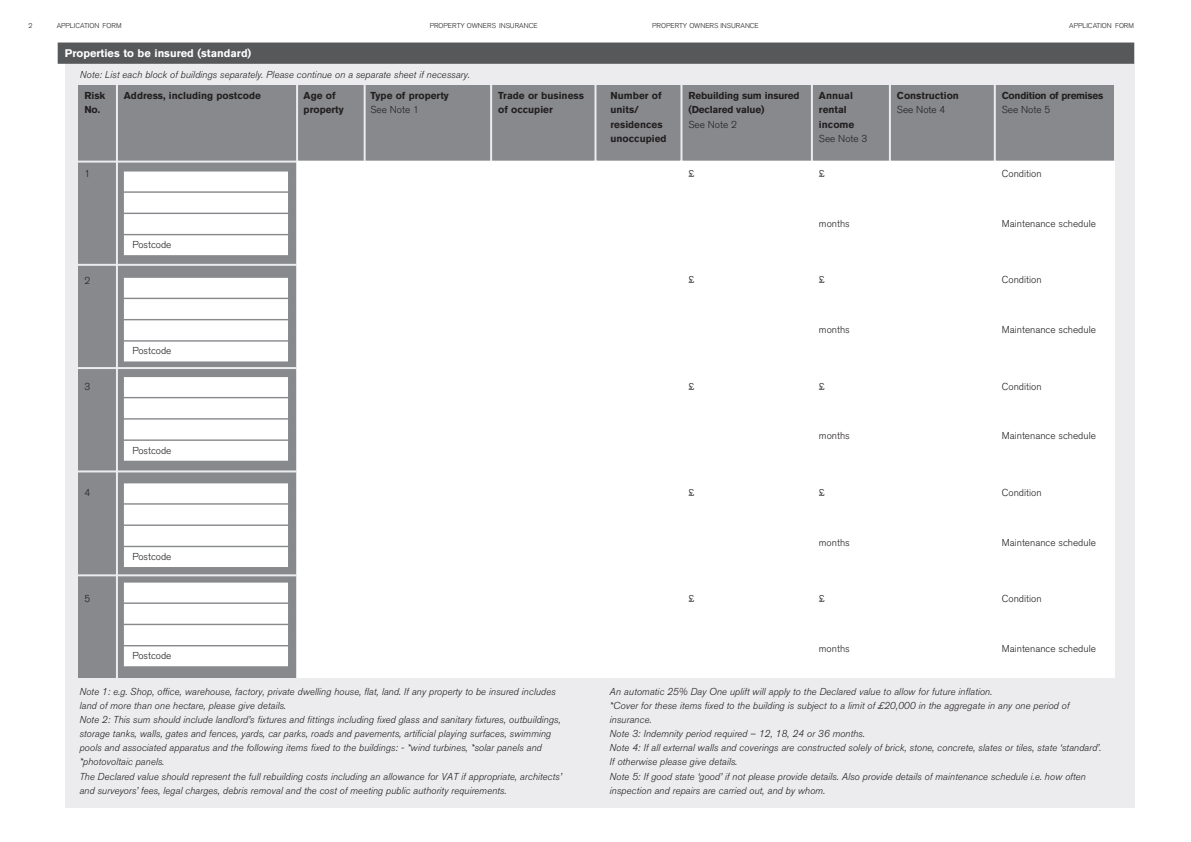
<style>
.page{position:relative;width:1191px;height:842px;background:#fff}
.page>*{position:absolute;margin:0;border:0;box-sizing:border-box;transform-origin:0 0}
.t1{font:700 11px "Akzidenz Grotesk BQ";color:#fff}
.t2{font:italic 300 10px/14.2px "Akzidenz Grotesk BQ";color:#231f20}
.t3{font:300 10px "Akzidenz Grotesk BQ";color:#231f20}
.t4{font:700 10px "Akzidenz Grotesk BQ";color:#231f20}
.t5{font:700 10px "Akzidenz Grotesk BQ";letter-spacing:-.03em;color:#231f20}
.t6{font:300 7px "Akzidenz Grotesk BQ";color:#231f20}
</style>
<div class="page">
<div style="left:65px;top:63px;width:1069px;height:745px;background:#ececee"></div>
<div style="left:79px;top:85px;width:1035px;height:593px;background:#87898c"></div>
<hr style="left:116px;top:83px;width:2px;height:675px;background:#ececee">
<hr style="left:364px;top:80px;width:2px;height:675px;background:#ececee">
<hr style="left:75px;top:574px;width:1052px;height:2px;background:#ececee">
<hr style="left:73px;top:470px;width:1051px;height:2px;background:#ececee">
<hr style="left:993px;top:75px;width:2px;height:676px;background:#ececee">
<hr style="left:889px;top:73px;width:2px;height:675px;background:#ececee">
<hr style="left:811px;top:70px;width:2px;height:675px;background:#ececee">
<hr style="left:680px;top:80px;width:2px;height:675px;background:#ececee">
<hr style="left:490px;top:80px;width:2px;height:675px;background:#ececee">
<hr style="left:296px;top:81px;width:2px;height:675px;background:#ececee">
<hr style="left:594px;top:76px;width:2px;height:675px;background:#ececee">
<hr style="left:69px;top:367px;width:1052px;height:2px;background:#ececee">
<hr style="left:66px;top:264px;width:1052px;height:2px;background:#ececee">
<hr style="left:70px;top:161px;width:1052px;height:2px;background:#ececee">
<div style="left:124px;top:172px;width:164px;height:19px;background:#fff"></div>
<div style="left:124px;top:193px;width:164px;height:20px;background:#fff"></div>
<div style="left:124px;top:214px;width:164px;height:20px;background:#fff"></div>
<div style="left:124px;top:235px;width:164px;height:20px;background:#fff"></div>
<div style="left:297px;top:162px;width:817px;height:516px;background:#fff"></div>
<div style="left:124px;top:278px;width:164px;height:20px;background:#fff"></div>
<div style="left:124px;top:299px;width:164px;height:20px;background:#fff"></div>
<div style="left:124px;top:320px;width:164px;height:20px;background:#fff"></div>
<div style="left:124px;top:342px;width:164px;height:19px;background:#fff"></div>
<div style="left:124px;top:377px;width:164px;height:20px;background:#fff"></div>
<div style="left:124px;top:398px;width:164px;height:20px;background:#fff"></div>
<div style="left:124px;top:420px;width:164px;height:19px;background:#fff"></div>
<div style="left:124px;top:441px;width:164px;height:20px;background:#fff"></div>
<div style="left:124px;top:483px;width:164px;height:20px;background:#fff"></div>
<div style="left:124px;top:505px;width:164px;height:19px;background:#fff"></div>
<div style="left:124px;top:526px;width:164px;height:20px;background:#fff"></div>
<div style="left:124px;top:547px;width:164px;height:20px;background:#fff"></div>
<div style="left:124px;top:583px;width:164px;height:19px;background:#fff"></div>
<div style="left:124px;top:604px;width:164px;height:20px;background:#fff"></div>
<div style="left:124px;top:625px;width:164px;height:20px;background:#fff"></div>
<div style="left:124px;top:646px;width:164px;height:20px;background:#fff"></div>
<div style="left:58px;top:43px;width:1076px;height:21px;background:#57585a"></div>
<p class="t6" style="left:28px;top:23px;width:6px">2</p>
<p class="t6" style="left:57px;top:23px;width:66px">APPLICATION FORM</p>
<p class="t6" style="left:430px;top:23px;width:109px">PROPERTY OWNERS INSURANCE</p>
<p class="t6" style="left:652px;top:23px;width:108px">PROPERTY OWNERS INSURANCE</p>
<p class="t6" style="left:1069px;top:23px;width:66px">APPLICATION FORM</p>
<p class="t1" style="left:65px;top:49px;width:188px">Properties to be insured (standard)</p>
<p class="t2" style="left:80px;top:68px;width:391px">Note: List each block of buildings separately. Please continue on a separate sheet if necessary.</p>
<p class="t4" style="left:84px;top:92px;width:23px">Risk</p>
<p class="t4" style="left:124px;top:92px;width:138px">Address, including postcode</p>
<p class="t4" style="left:304px;top:92px;width:33px">Age of</p>
<p class="t4" style="left:370px;top:92px;width:80px">Type of property</p>
<p class="t4" style="left:498px;top:92px;width:87px">Trade or business</p>
<p class="t4" style="left:84px;top:106px;width:18px">No.</p>
<p class="t4" style="left:304px;top:106px;width:42px">property</p>
<p class="t3" style="left:370px;top:106px;width:50px">See Note 1</p>
<p class="t4" style="left:498px;top:106px;width:56px">of occupier</p>
<p class="t4" style="left:610px;top:92px;width:53px">Number of</p>
<p class="t4" style="left:688px;top:92px;width:113px">Rebuilding sum insured</p>
<p class="t4" style="left:819px;top:92px;width:35px">Annual</p>
<p class="t4" style="left:897px;top:92px;width:63px">Construction</p>
<p class="t5" style="left:1002px;top:92px;width:103px">Condition of premises</p>
<p class="t4" style="left:610px;top:106px;width:30px">units/</p>
<p class="t4" style="left:688px;top:106px;width:77px">(Declared value)</p>
<p class="t4" style="left:819px;top:106px;width:29px">rental</p>
<p class="t3" style="left:897px;top:106px;width:50px">See Note 4</p>
<p class="t3" style="left:1002px;top:106px;width:50px">See Note 5</p>
<p class="t4" style="left:610px;top:120px;width:54px">residences</p>
<p class="t3" style="left:688px;top:120px;width:50px">See Note 2</p>
<p class="t4" style="left:819px;top:120px;width:37px">income</p>
<p class="t4" style="left:610px;top:135px;width:57px">unoccupied</p>
<p class="t3" style="left:819px;top:135px;width:50px">See Note 3</p>
<p class="t3" style="left:688px;top:170px;width:8px">£</p>
<p class="t3" style="left:819px;top:170px;width:8px">£</p>
<p class="t3" style="left:1002px;top:170px;width:41px">Condition</p>
<p class="t3" style="left:84px;top:170px;width:7px">1</p>
<p class="t3" style="left:84px;top:276px;width:7px">2</p>
<p class="t3" style="left:84px;top:383px;width:7px">3</p>
<p class="t3" style="left:84px;top:489px;width:7px">4</p>
<p class="t3" style="left:84px;top:595px;width:7px">5</p>
<p class="t3" style="left:132px;top:241px;width:41px">Postcode</p>
<p class="t3" style="left:132px;top:347px;width:41px">Postcode</p>
<p class="t3" style="left:132px;top:447px;width:41px">Postcode</p>
<p class="t3" style="left:132px;top:553px;width:41px">Postcode</p>
<p class="t3" style="left:132px;top:652px;width:41px">Postcode</p>
<p class="t2" style="left:79px;top:685px;width:484px">Note 1: e.g. Shop, offce, warehouse, factory, private dwelling house, fat, land. If any property to be insured includes land of more than one hectare, please give details.<br>Note 2: This sum should include landlord’s fxtures and fttings including fxed glass and sanitary fxtures, outbuildings, storage tanks, walls, gates and fences, yards, car parks, roads and pavements, artifcial playing surfaces, swimming pools and associated apparatus and the following items fxed to the buildings: - *wind turbines, *solar panels and *photovoltaic panels.<br>The Declared value should represent the full rebuilding costs including an allowance for VAT if appropriate, architects’ and surveyors’ fees, legal charges, debris removal and the cost of meeting public authority requirements.</p>
<p class="t3" style="left:819px;top:220px;width:32px">months</p>
<p class="t3" style="left:1002px;top:220px;width:96px">Maintenance schedule</p>
<p class="t3" style="left:688px;top:276px;width:8px">£</p>
<p class="t3" style="left:819px;top:276px;width:8px">£</p>
<p class="t3" style="left:1001px;top:276px;width:41px">Condition</p>
<p class="t3" style="left:819px;top:326px;width:32px">months</p>
<p class="t3" style="left:1001px;top:326px;width:96px">Maintenance schedule</p>
<p class="t3" style="left:688px;top:383px;width:8px">£</p>
<p class="t3" style="left:819px;top:383px;width:8px">£</p>
<p class="t3" style="left:1001px;top:383px;width:41px">Condition</p>
<p class="t3" style="left:819px;top:432px;width:32px">months</p>
<p class="t3" style="left:1001px;top:432px;width:96px">Maintenance schedule</p>
<p class="t3" style="left:688px;top:489px;width:8px">£</p>
<p class="t3" style="left:819px;top:489px;width:8px">£</p>
<p class="t3" style="left:1001px;top:489px;width:41px">Condition</p>
<p class="t3" style="left:819px;top:539px;width:32px">months</p>
<p class="t3" style="left:1001px;top:539px;width:96px">Maintenance schedule</p>
<p class="t3" style="left:688px;top:595px;width:8px">£</p>
<p class="t3" style="left:819px;top:595px;width:8px">£</p>
<p class="t3" style="left:1001px;top:595px;width:41px">Condition</p>
<p class="t3" style="left:819px;top:645px;width:32px">months</p>
<p class="t3" style="left:1001px;top:645px;width:96px">Maintenance schedule</p>
<p class="t2" style="left:609px;top:685px;width:493px">An automatic 25% Day One uplift will apply to the Declared value to allow for future infation.<br>*Cover for these items fxed to the building is subject to a limit of £20,000 in the aggregate in any one period of insurance.<br>Note 3: Indemnity period required – 12, 18, 24 or 36 months.<br>Note 4: If all external walls and coverings are constructed solely of brick, stone, concrete, slates or tiles, state ‘standard’.<br>If otherwise please give details.<br>Note 5: If good state ‘good’ if not please provide details. Also provide details of maintenance schedule i.e. how often inspection and repairs are carried out, and by whom.</p>
</div>
